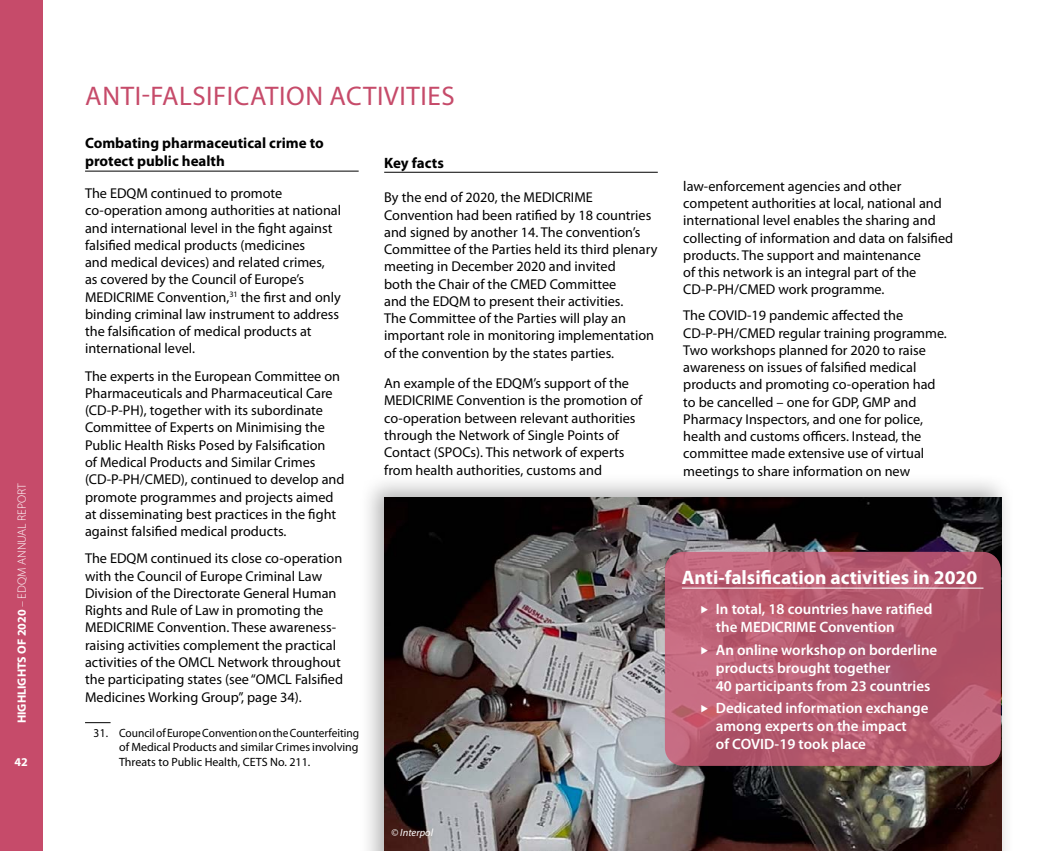
<style>
.page{position:relative;width:1042px;height:851px;background:#fff}
.page>*{position:absolute;margin:0;border:0;box-sizing:border-box;transform-origin:0 0}
.t1{font:27px "Myriad Pro";letter-spacing:.02em;color:#c64b6a}
.t2{font:700 19.5px "Myriad Pro";color:#fff}
.t3{font:600 15px/18px "Myriad Pro";color:#fff}
.t4{font:700 15px/18px "Myriad Pro";color:#000}
.t5{font:14.25px/17.2px "Myriad Pro";color:#000}
.t6{font:12px/14.4px "Myriad Pro";color:#000;text-align:justify;scale:.95 1}
.t7{font:300 12px "Myriad Pro";color:#fff}
.t8{font:700 12px "Myriad Pro";color:#fff}
.t9{font:italic 10.5px "Myriad Pro";color:#fff}
.s1{font-weight:700}
</style>
<div class="page">
<div style="left:0;top:0;width:43px;height:850px;background:#c64b6a"></div>
<hr style="left:85px;top:171px;width:274px;height:1px;background:#000">
<svg style="left:85px;top:722px;width:26px;height:1px"></svg>
<hr style="left:384px;top:172px;width:274px;height:1px;background:#000">
<div style="left:359px;top:472px;width:656px;height:378px;background:#000;opacity:.3"></div>
<img style="left:384px;top:497px;width:618px;height:353px">
<svg style="left:665px;top:551px;width:336px;height:214px;background:#b65b71"></svg>
<hr style="left:682px;top:587px;width:301px;height:1px;background:#fff">
<svg style="left:701px;top:606px;width:7px;height:7px"></svg>
<svg style="left:701px;top:646px;width:7px;height:8px"></svg>
<svg style="left:701px;top:704px;width:7px;height:8px"></svg>
<p class="t7" style="left:15px;top:723px;width:242px;rotate:-90deg"><span class="s1">HIGHLIGHTS OF 2020</span> – EDQM ANNUAL REPORT</p>
<p class="t8" style="left:15px;top:754px;width:15px">42</p>
<h1 class="t1" style="left:85px;top:80px;width:371px">ANTI-FALSIFICATION ACTIVITIES</h1>
<p class="t4" style="left:85px;top:134px;width:240px">Combating pharmaceutical crime to protect public health</p>
<p class="t5" style="left:85px;top:184px;width:258px">The EDQM continued to promote co-operation among authorities at national and international level in the fight against falsified medical products (medicines<br>and medical devices) and related crimes,<br>as covered by the Council of Europe’s MEDICRIME Convention,<sup>31</sup> the first and only binding criminal law instrument to address the falsification of medical products at international level.</p>
<p class="t5" style="left:85px;top:367px;width:261px">The experts in the European Committee on Pharmaceuticals and Pharmaceutical Care (CD-P-PH), together with its subordinate Committee of Experts on Minimising the Public Health Risks Posed by Falsification<br>of Medical Products and Similar Crimes (CD-P-PH/CMED), continued to develop and promote programmes and projects aimed at disseminating best practices in the fight against falsified medical products.</p>
<p class="t5" style="left:85px;top:549px;width:260px">The EDQM continued its close co-operation with the Council of Europe Criminal Law Division of the Directorate General Human Rights and Rule of Law in promoting the MEDICRIME Convention. These awareness&shy;raising activities complement the practical activities of the OMCL Network throughout the participating states (see “OMCL Falsified Medicines Working Group”, page 34).</p>
<p class="t6" style="left:119px;top:725px;width:254px;text-indent:-26px">31. Council of Europe Convention on the Counterfeiting of Medical Products and similar Crimes involving Threats to Public Health, CETS No. 211.</p>
<p class="t4" style="left:384px;top:153px;width:61px">Key facts</p>
<p class="t5" style="left:384px;top:189px;width:275px">By the end of 2020, the MEDICRIME Convention had been ratified by 18 countries and signed by another 14. The convention’s Committee of the Parties held its third plenary meeting in December 2020 and invited<br>both the Chair of the CMED Committee<br>and the EDQM to present their activities.<br>The Committee of the Parties will play an important role in monitoring implementation of the convention by the states parties.</p>
<p class="t5" style="left:384px;top:374px;width:260px">An example of the EDQM’s support of the MEDICRIME Convention is the promotion of co-operation between relevant authorities through the Network of Single Points of Contact (SPOCs). This network of experts from health authorities, customs and</p>
<p class="t9" style="left:391px;top:826px;width:43px">© Interpol</p>
<p class="t5" style="left:683px;top:177px;width:271px">law-enforcement agencies and other competent authorities at local, national and international level enables the sharing and collecting of information and data on falsified products. The support and maintenance<br>of this network is an integral part of the CD-P-PH/CMED work programme.</p>
<p class="t5" style="left:683px;top:306px;width:265px">The COVID-19 pandemic affected the CD-P-PH/CMED regular training programme.<br>Two workshops planned for 2020 to raise awareness on issues of falsified medical products and promoting co-operation had to be cancelled – one for GDP, GMP and Pharmacy Inspectors, and one for police, health and customs officers. Instead, the committee made extensive use of virtual meetings to share information on new</p>
<h2 class="t2" style="left:682px;top:564px;width:297px">Anti-falsification activities in 2020</h2>
<p class="t3" style="left:716px;top:599px;width:218px">In total, 18 countries have ratified the MEDICRIME Convention</p>
<p class="t3" style="left:716px;top:640px;width:223px">An online workshop on borderline products brought together<br>40 participants from 23 countries</p>
<p class="t3" style="left:716px;top:698px;width:214px">Dedicated information exchange among experts on the impact<br>of COVID-19 took place</p>
</div>
